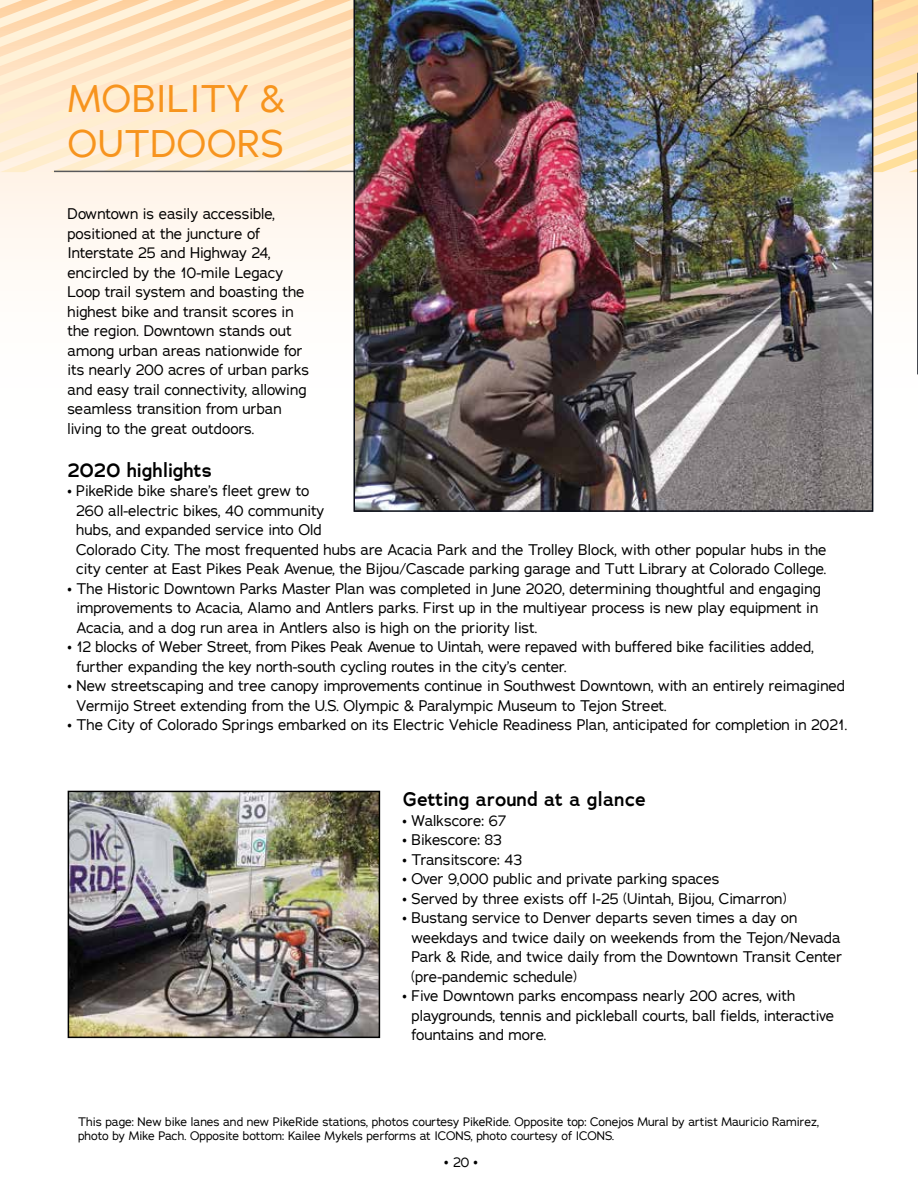
<style>
.page{position:relative;width:918px;height:1188px;background:#fff}
.page>*{position:absolute;margin:0;border:0;box-sizing:border-box;transform-origin:0 0}
.t1{font:37.5px/45px "Adrianna";letter-spacing:.015em;color:#f7941e}
.t2{font:600 19.5px "Adrianna";color:#000}
.t3{font:15px/19.5px "Adrianna";color:#000}
.t4{font:12px/14.4px "Adrianna";color:#000}
.s1{font-size:13.5px}
</style>
<div class="page">
<svg style="left:0;top:172px;width:918px;height:340px"></svg>
<svg style="left:0;top:0;width:50px;height:172px;background:#fee9cd"></svg>
<svg style="left:50px;top:0;width:51px;height:172px;background:#fee9cc"></svg>
<svg style="left:101px;top:0;width:50px;height:171px;background:#fee9cc"></svg>
<svg style="left:151px;top:0;width:51px;height:171px;background:#fee9cc"></svg>
<svg style="left:202px;top:0;width:50px;height:171px;background:#fee8cb"></svg>
<svg style="left:252px;top:0;width:51px;height:171px;background:#fee8ca"></svg>
<svg style="left:303px;top:0;width:50px;height:171px;background:#fee8c9"></svg>
<img style="left:71px;top:794px;width:306px;height:241px">
<div style="left:68px;top:791px;width:312px;height:247px;border:2px solid #000"></div>
<svg style="left:873px;top:0;width:45px;height:374px"></svg>
<hr style="left:54px;top:171px;width:812px;height:1px;background:#58595b">
<img style="left:353px;top:0;width:520px;height:512px">
<h1 class="t1" style="left:68px;top:76px;width:219px">MOBILITY &amp;<br>OUTDOORS</h1>
<p class="t3" style="left:68px;top:204px;width:243px">Downtown is easily accessible, positioned at the juncture of<br>Interstate 25 and Highway 24, encircled by the 10-mile Legacy<br>Loop trail system and boasting the highest bike and transit scores in the region. Downtown stands out among urban areas nationwide for its nearly 200 acres of urban parks and easy trail connectivity, allowing seamless transition from urban living to the great outdoors.</p>
<h2 class="t2" style="left:68px;top:457px;width:146px">2020 highlights</h2>
<p class="t3" style="left:76px;top:481px;width:752px;text-indent:-9px">• PikeRide bike share’s fleet grew to<br>260 all-electric bikes, 40 community<br>hubs, and expanded service into Old<br>Colorado City. The most frequented hubs are Acacia Park and the Trolley Block, with other popular hubs in the city center at East Pikes Peak Avenue, the Bijou/Cascade parking garage and Tutt Library at Colorado College.</p>
<p class="t3" style="left:76px;top:578px;width:746px;text-indent:-9px">• The Historic Downtown Parks Master Plan was completed in June 2020, determining thoughtful and engaging improvements to Acacia, Alamo and Antlers parks. First up in the multiyear process is new play equipment in<br>Acacia, and a dog run area in Antlers also is high on the priority list.</p>
<p class="t3" style="left:76px;top:637px;width:739px;text-indent:-9px">• 12 blocks of Weber Street, from Pikes Peak Avenue to Uintah, were repaved with buffered bike facilities added, further expanding the key north-south cycling routes in the city’s center.</p>
<p class="t3" style="left:76px;top:676px;width:770px;text-indent:-9px">• New streetscaping and tree canopy improvements continue in Southwest Downtown, with an entirely reimagined<br>Vermijo Street extending from the U.S. Olympic &amp; Paralympic Museum to Tejon Street.</p>
<p class="t3" style="left:68px;top:715px;width:781px">• The City of Colorado Springs embarked on its Electric Vehicle Readiness Plan, anticipated for completion in 2021.</p>
<h2 class="t2" style="left:403px;top:787px;width:245px">Getting around at a glance</h2>
<p class="t3" style="left:403px;top:810px;width:105px">• Walkscore: 67</p>
<p class="t3" style="left:403px;top:830px;width:101px">• Bikescore: 83</p>
<p class="t3" style="left:403px;top:849px;width:121px">• Transitscore: 43</p>
<p class="t3" style="left:403px;top:869px;width:318px">• Over 9,000 public and private parking spaces</p>
<p class="t3" style="left:403px;top:888px;width:385px">• Served by three exists off I-25 (Uintah, Bijou, Cimarron)</p>
<p class="t3" style="left:412px;top:908px;width:432px;text-indent:-9px">• Bustang service to Denver departs seven times a day on weekdays and twice daily on weekends from the Tejon/Nevada Park &amp; Ride, and twice daily from the Downtown Transit Center (pre-pandemic schedule)</p>
<p class="t3" style="left:412px;top:986px;width:424px;text-indent:-9px">• Five Downtown parks encompass nearly 200 acres, with playgrounds, tennis and pickleball courts, ball fields, interactive fountains and more.</p>
<p class="t4" style="left:78px;top:1114px;width:743px">This page: New bike lanes and new PikeRide stations, photos courtesy PikeRide. Opposite top: Conejos Mural by artist Mauricio Ramirez, photo by Mike Pach. Opposite bottom: Kailee Mykels performs at ICONS, photo courtesy of ICONS.</p>
<p class="t3" style="left:444px;top:1151px;width:35px">• <span class="s1">20</span> •</p>
</div>
